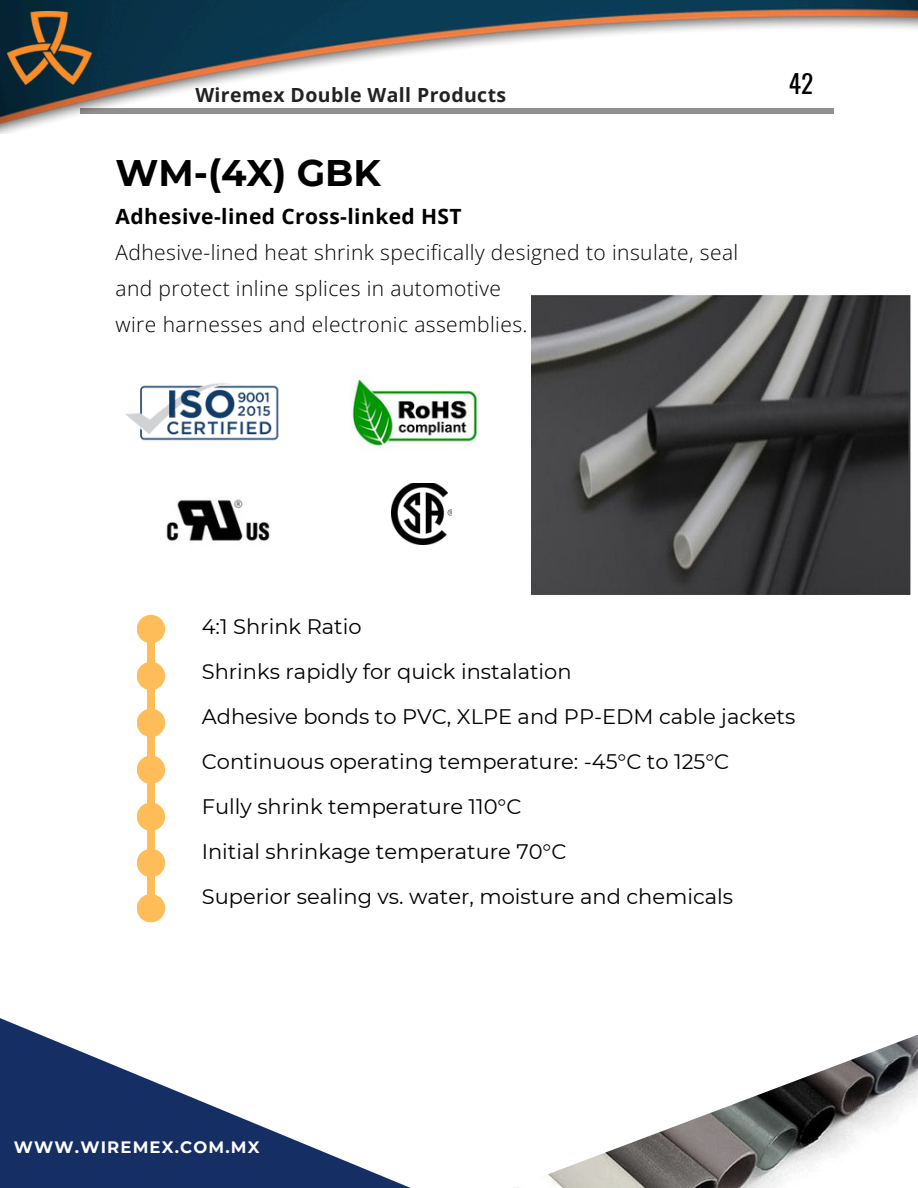
<style>
.page{position:relative;width:918px;height:1188px;background:#fff}
.page>*{position:absolute;margin:0;border:0;box-sizing:border-box;transform-origin:0 0}
.t1{font:700 36.9px "Montserrat";color:#000}
.t2{font:25.35px "Oswald";color:#000}
.t3{font:21px/45px "Montserrat";color:#000}
.t4{font:300 21px/36px "Open Sans";letter-spacing:.02em;color:#000}
.t5{font:700 19.5px "Open Sans";letter-spacing:.02em;color:#222}
.t6{font:700 16.5px "Montserrat";letter-spacing:.07em;color:#fdfdfd}
.s1{font-weight:700}
</style>
<div class="page">
<svg style="left:513px;top:1139px;width:343px;height:49px"></svg>
<svg style="left:641px;top:1034px;width:277px;height:105px"></svg>
<svg style="left:0;top:1065px;width:411px;height:123px;fill:#152e64"></svg>
<svg style="left:0;top:1018px;width:113px;height:47px"></svg>
<img style="left:531px;top:296px;width:379px;height:298px">
<img style="left:0;top:0;width:918px;height:133px">
<img style="left:7px;top:11px;width:85px;height:73px">
<img style="left:351px;top:379px;width:128px;height:71px">
<img style="left:166px;top:499px;width:104px;height:42px">
<img style="left:125px;top:383px;width:154px;height:58px">
<img style="left:392px;top:484px;width:59px;height:60px">
<div style="left:148px;top:620px;width:6px;height:198px;background:#ffbd59"></div>
<svg style="left:137px;top:615px;width:28px;height:28px"></svg>
<svg style="left:137px;top:662px;width:28px;height:28px"></svg>
<svg style="left:137px;top:756px;width:28px;height:28px"></svg>
<svg style="left:137px;top:802px;width:28px;height:29px"></svg>
<svg style="left:137px;top:709px;width:28px;height:28px"></svg>
<svg style="left:137px;top:849px;width:28px;height:28px"></svg>
<div style="left:148px;top:654px;width:6px;height:198px;background:#ffbd59"></div>
<svg style="left:137px;top:894px;width:28px;height:28px"></svg>
<div style="left:148px;top:717px;width:6px;height:198px;background:#ffbd59"></div>
<p class="t5" style="left:195px;top:81px;width:312px">Wiremex Double Wall Products</p>
<p class="t1" style="left:116px;top:150px;width:267px">WM-(4X) GBK</p>
<p class="t4" style="left:116px;top:198px;width:624px"><span class="s1">Adhesive-lined Cross-linked HST<br></span>Adhesive-lined heat shrink specifically designed to insulate, seal and protect inline splices in automotive<br>wire harnesses and electronic assemblies.</p>
<p class="t2" style="left:789px;top:64px;width:26px">42</p>
<p class="t3" style="left:202px;top:604px;width:595px">4:1 Shrink Ratio<br>Shrinks rapidly for quick instalation<br>Adhesive bonds to PVC, XLPE and PP-EDM cable jackets Continuous operating temperature: -45°C to 125°C<br>Fully shrink temperature 110°C<br>Initial shrinkage temperature 70°C<br>Superior sealing vs. water, moisture and chemicals</p>
<p class="t6" style="left:14px;top:1137px;width:247px">WWW.WIREMEX.COM.MX</p>
</div>
